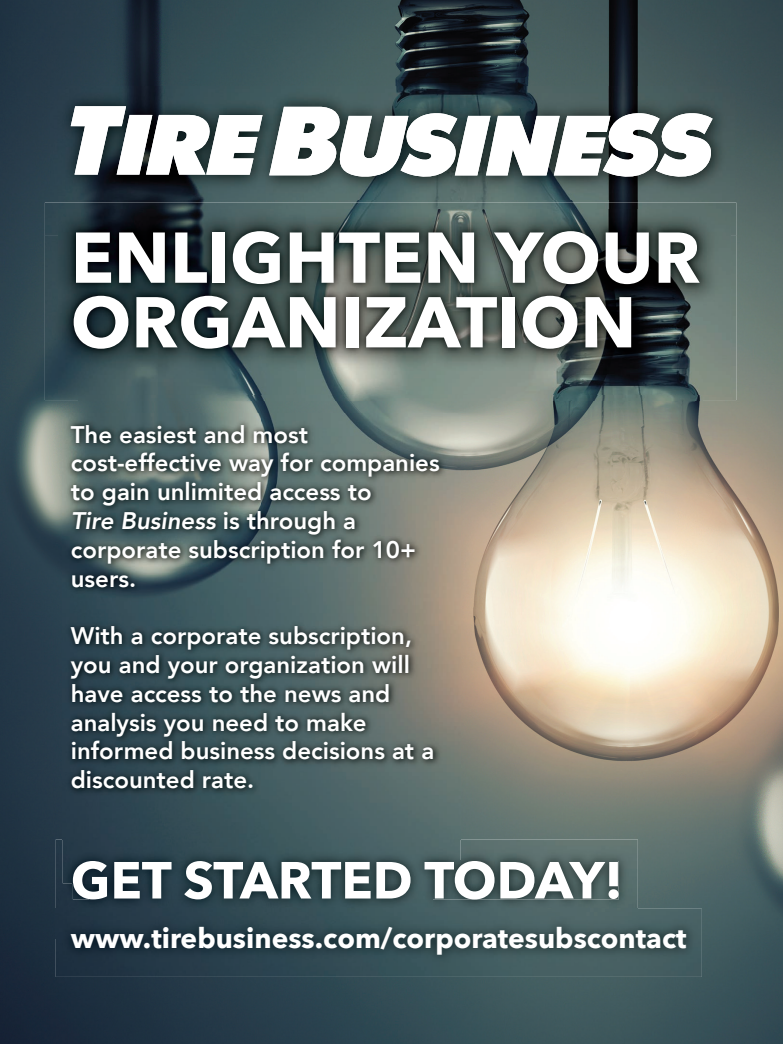
<style>
.page{position:relative;width:783px;height:1044px;background:#fff}
.page>*{position:absolute;margin:0;border:0;box-sizing:border-box;transform-origin:0 0}
.t1{font:700 71px/64.6px "Avenir Next";color:#fff}
.t2{font:700 51.6px "Avenir Next";letter-spacing:-.005em;color:#fff}
.t3{font:700 28px "Avenir Next";color:#fff}
.t4{font:800 24px/28.8px "Avenir";color:#fff}
.s1{font-style:italic}
</style>
<div class="page">
<img style="left:0;top:0;width:783px;height:1044px">
<img style="left:45px;top:203px;width:691px;height:32px">
<img style="left:45px;top:235px;width:34px;height:165px">
<img style="left:702px;top:235px;width:34px;height:165px">
<img style="left:79px;top:394px;width:623px;height:6px">
<img style="left:59px;top:210px;width:671px;height:184px">
<img style="left:51px;top:86px;width:684px;height:113px">
<svg style="left:71px;top:106px;width:192px;height:69px"></svg>
<svg style="left:269px;top:107px;width:445px;height:73px"></svg>
<img style="left:56px;top:839px;width:34px;height:70px">
<img style="left:433px;top:839px;width:205px;height:70px">
<img style="left:90px;top:899px;width:343px;height:10px">
<img style="left:73px;top:861px;width:546px;height:38px">
<img style="left:56px;top:909px;width:646px;height:68px">
<img style="left:56px;top:909px;width:582px;height:30px">
<img style="left:63px;top:414px;width:398px;height:469px">
<img style="left:73px;top:861px;width:388px;height:22px">
<h1 class="t1" style="left:71px;top:225px;width:631px">ENLIGHTEN YOUR<br>ORGANIZATION</h1>
<p class="t4" style="left:71px;top:420px;width:370px">The easiest and most cost-effective way for companies to gain unlimited access to<br><span class="s1">Tire Business</span> is through a corporate subscription for 10+ users.</p>
<p class="t4" style="left:71px;top:621px;width:365px">With a corporate subscription, you and your organization will have access to the news and analysis you need to make informed business decisions at a discounted rate.</p>
<h2 class="t2" style="left:71px;top:836px;width:553px">GET STARTED TODAY!</h2>
<p class="t3" style="left:71px;top:914px;width:617px">www.tirebusiness.com/corporatesubscontact</p>
</div>
